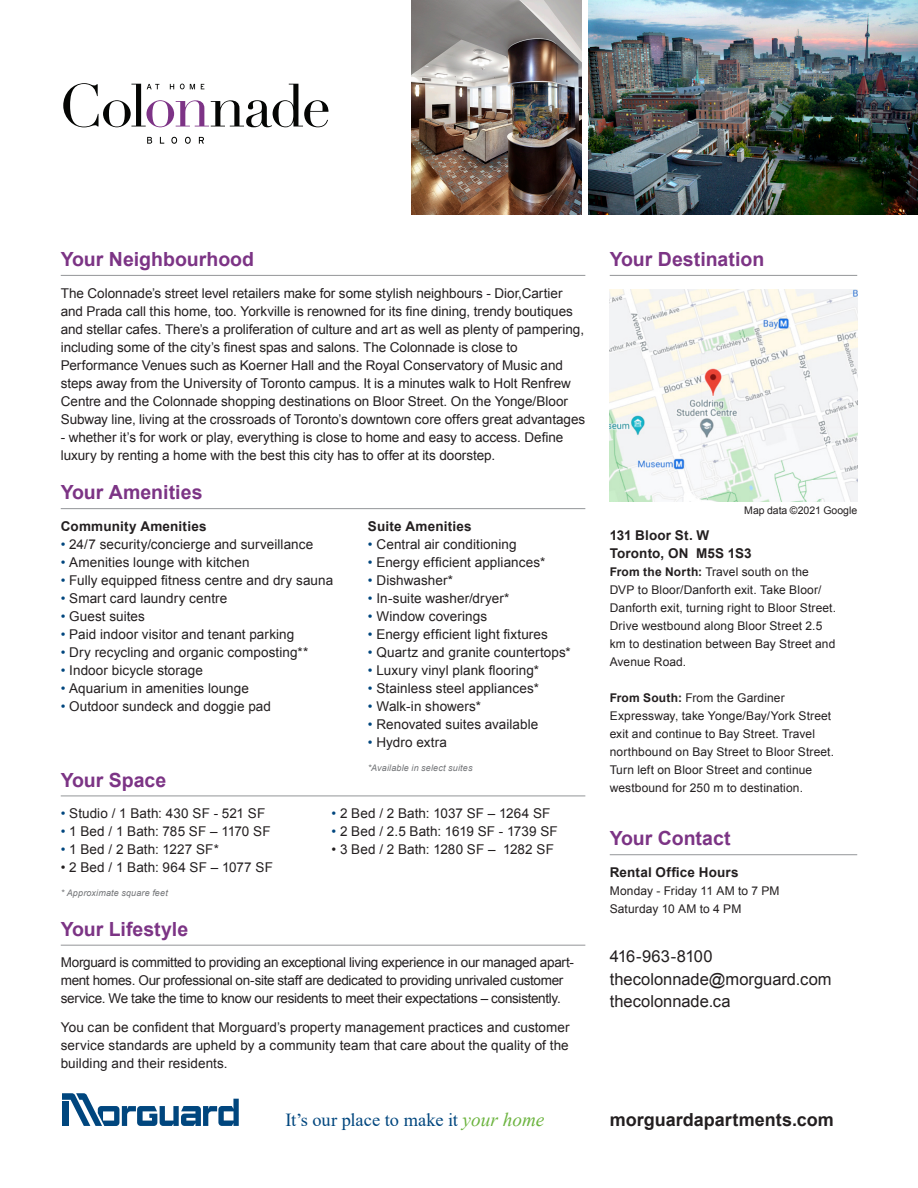
<style>
.page{position:relative;width:918px;height:1188px;background:#fff}
.page>*{position:absolute;margin:0;border:0;box-sizing:border-box;transform-origin:0 0}
.Subhead_L1{font:700 19.5px "Arial";color:#7c3485}
.t1{font:18.45px "Times New Roman";letter-spacing:-.005em;color:#00467e}
.t2{font:700 18px "Arial";color:#231f20}
.Contact_Info_Size{font:16.5px "Arial";color:#231f20}
.Contact_Info_Size-2{font:16.5px "Arial";letter-spacing:-.035em;color:#231f20}
.Body_Copy{font:13.5px/18px "Arial";color:#231f20}
.Body_Copy-2{font:13.5px/18px "Arial";letter-spacing:-.025em;color:#231f20}
.Subhead_L2{font:700 13.5px "Arial";letter-spacing:.01em;color:#231f20}
.Body_Copy-3{font:12px "Arial";letter-spacing:.01em;color:#231f20}
.t3{font:10.5px "Arial";color:#231f20}
.Body_Copy-4{font:italic 9px "Arial";letter-spacing:.02em;color:#727477}
.s1{color:#00467e}
.s2{font-weight:700}
.s3{font-style:italic;font-size:19.2px;color:#6cb43f}
</style>
<div class="page">
<svg style="left:62px;top:1093px;width:177px;height:33px"></svg>
<hr style="left:61px;top:275px;width:524px;height:1px;background:#939598">
<hr style="left:61px;top:508px;width:524px;height:1px;background:#939598">
<hr style="left:61px;top:796px;width:524px;height:1px;background:#939598">
<hr style="left:61px;top:945px;width:524px;height:1px;background:#939598">
<hr style="left:610px;top:854px;width:247px;height:1px;background:#939598">
<hr style="left:610px;top:275px;width:247px;height:1px;background:#939598">
<img style="left:588px;top:0;width:330px;height:215px">
<img style="left:610px;top:289px;width:247px;height:212px">
<svg style="left:147px;top:137px;width:5px;height:7px"></svg>
<svg style="left:160px;top:137px;width:4px;height:7px"></svg>
<svg style="left:171px;top:137px;width:6px;height:7px"></svg>
<svg style="left:185px;top:137px;width:6px;height:7px"></svg>
<svg style="left:199px;top:137px;width:5px;height:7px"></svg>
<svg style="left:63px;top:83px;width:265px;height:44px"></svg>
<img style="left:411px;top:0;width:171px;height:215px">
<p class="Subhead_L1" style="left:61px;top:246px;width:195px">Your Neighbourhood</p>
<p class="Body_Copy" style="left:61px;top:284px;width:526px">The Colonnade’s street level retailers make for some stylish neighbours - Dior,Cartier and Prada call this home, too. Yorkville is renowned for its fine dining, trendy boutiques and stellar cafes. There’s a proliferation of culture and art as well as plenty of pampering, including some of the city’s finest spas and salons. The Colonnade is close to Performance Venues such as Koerner Hall and the Royal Conservatory of Music and steps away from the University of Toronto campus. It is a minutes walk to Holt Renfrew Centre and the Colonnade shopping destinations on Bloor Street. On the Yonge/Bloor Subway line, living at the crossroads of Toronto’s downtown core offers great advantages</p>
<p class="Body_Copy" style="left:61px;top:428px;width:504px">- whether it’s for work or play, everything is close to home and easy to access. Define luxury by renting a home with the best this city has to offer at its doorstep.</p>
<p class="Subhead_L1" style="left:61px;top:479px;width:143px">Your Amenities</p>
<p class="Subhead_L2" style="left:61px;top:517px;width:147px">Community Amenities</p>
<p class="Body_Copy" style="left:61px;top:535px;width:254px"><span class="s1">•</span> 24/7 security/concierge and surveillance</p>
<p class="Body_Copy" style="left:61px;top:553px;width:190px"><span class="s1">•</span> Amenities lounge with kitchen</p>
<p class="Body_Copy" style="left:61px;top:571px;width:274px"><span class="s1">•</span> Fully equipped fitness centre and dry sauna</p>
<p class="Body_Copy" style="left:61px;top:589px;width:168px"><span class="s1">•</span> Smart card laundry centre</p>
<p class="Body_Copy" style="left:61px;top:607px;width:86px"><span class="s1">•</span> Guest suites</p>
<p class="Body_Copy" style="left:61px;top:625px;width:235px"><span class="s1">•</span> Paid indoor visitor and tenant parking</p>
<p class="Body_Copy" style="left:61px;top:643px;width:249px"><span class="s1">•</span> Dry recycling and organic composting**</p>
<p class="Body_Copy" style="left:61px;top:661px;width:144px"><span class="s1">•</span> Indoor bicycle storage</p>
<p class="Body_Copy" style="left:61px;top:679px;width:190px"><span class="s1">•</span> Aquarium in amenities lounge</p>
<p class="Body_Copy" style="left:61px;top:697px;width:212px"><span class="s1">•</span> Outdoor sundeck and doggie pad</p>
<p class="Subhead_L2" style="left:368px;top:517px;width:105px">Suite Amenities</p>
<p class="Body_Copy" style="left:368px;top:535px;width:150px"><span class="s1">•</span> Central air conditioning</p>
<p class="Body_Copy" style="left:368px;top:553px;width:179px"><span class="s1">•</span> Energy efficient appliances*</p>
<p class="Body_Copy" style="left:368px;top:571px;width:87px"><span class="s1">•</span> Dishwasher*</p>
<p class="Body_Copy" style="left:368px;top:589px;width:143px"><span class="s1">•</span> In-suite washer/dryer*</p>
<p class="Body_Copy" style="left:368px;top:607px;width:121px"><span class="s1">•</span> Window coverings</p>
<p class="Body_Copy" style="left:368px;top:625px;width:181px"><span class="s1">•</span> Energy efficient light fixtures</p>
<p class="Body_Copy" style="left:368px;top:643px;width:204px"><span class="s1">•</span> Quartz and granite countertops*</p>
<p class="Body_Copy" style="left:368px;top:661px;width:173px"><span class="s1">•</span> Luxury vinyl plank flooring*</p>
<p class="Body_Copy" style="left:368px;top:679px;width:173px"><span class="s1">•</span> Stainless steel appliances*</p>
<p class="Body_Copy" style="left:368px;top:697px;width:115px"><span class="s1">•</span> Walk-in showers*</p>
<p class="Body_Copy" style="left:368px;top:715px;width:172px"><span class="s1">•</span> Renovated suites available</p>
<p class="Body_Copy" style="left:368px;top:733px;width:80px"><span class="s1">•</span> Hydro extra</p>
<p class="Body_Copy-4" style="left:368px;top:762px;width:106px">*Available in select suites</p>
<p class="Body_Copy" style="left:332px;top:804px;width:220px"><span class="s1">•</span> 2 Bed / 2 Bath: 1037 SF – 1264 SF</p>
<p class="Body_Copy" style="left:332px;top:822px;width:228px"><span class="s1">•</span> 2 Bed / 2.5 Bath: 1619 SF - 1739 SF</p>
<p class="Body_Copy" style="left:332px;top:840px;width:224px">• 3 Bed / 2 Bath: 1280 SF – 1282 SF</p>
<p class="Subhead_L1" style="left:61px;top:767px;width:107px">Your Space</p>
<p class="Body_Copy" style="left:61px;top:804px;width:206px"><span class="s1">•</span> Studio / 1 Bath: 430 SF - 521 SF</p>
<p class="Body_Copy" style="left:61px;top:822px;width:211px"><span class="s1">•</span> 1 Bed / 1 Bath: 785 SF – 1170 SF</p>
<p class="Body_Copy" style="left:61px;top:840px;width:160px"><span class="s1">•</span> 1 Bed / 2 Bath: 1227 SF*</p>
<p class="Body_Copy" style="left:61px;top:858px;width:214px">• 2 Bed / 1 Bath: 964 SF – 1077 SF</p>
<p class="Body_Copy-4" style="left:61px;top:887px;width:109px">* Approximate square feet</p>
<p class="Subhead_L1" style="left:61px;top:916px;width:129px">Your Lifestyle</p>
<p class="Body_Copy-2" style="left:61px;top:954px;width:515px">Morguard is committed to providing an exceptional living experience in our managed apart&shy;ment homes. Our professional on-site staff are dedicated to providing unrivaled customer service. We take the time to know our residents to meet their expectations – consistently.</p>
<p class="Body_Copy" style="left:61px;top:1018px;width:510px;text-align:justify">You can be confident that Morguard’s property management practices and customer service standards are upheld by a community team that care about the quality of the building and their residents.</p>
<p class="Subhead_L1" style="left:610px;top:246px;width:156px">Your Destination</p>
<p class="t3" style="left:744px;top:503px;width:114px">Map data ©2021 Google</p>
<p class="Subhead_L2" style="left:610px;top:526px;width:101px">131 Bloor St. W</p>
<p class="Subhead_L2" style="left:610px;top:544px;width:143px">Toronto, ON M5S 1S3</p>
<p class="Body_Copy-3" style="left:610px;top:564px;width:201px"><span class="s2">From the North:</span> Travel south on the</p>
<p class="Body_Copy-3" style="left:610px;top:582px;width:213px">DVP to Bloor/Danforth exit. Take Bloor/</p>
<p class="Body_Copy-3" style="left:610px;top:600px;width:228px">Danforth exit, turning right to Bloor Street.</p>
<p class="Body_Copy-3" style="left:610px;top:618px;width:214px">Drive westbound along Bloor Street 2.5</p>
<p class="Body_Copy-3" style="left:610px;top:636px;width:227px">km to destination between Bay Street and</p>
<p class="Body_Copy-3" style="left:610px;top:654px;width:78px">Avenue Road.</p>
<p class="Body_Copy-3" style="left:610px;top:690px;width:177px"><span class="s2">From South:</span> From the Gardiner</p>
<p class="Body_Copy-3" style="left:610px;top:708px;width:223px">Expressway, take Yonge/Bay/York Street</p>
<p class="Body_Copy-3" style="left:610px;top:726px;width:207px">exit and continue to Bay Street. Travel</p>
<p class="Body_Copy-3" style="left:610px;top:744px;width:226px">northbound on Bay Street to Bloor Street.</p>
<p class="Body_Copy-3" style="left:610px;top:762px;width:204px">Turn left on Bloor Street and continue</p>
<p class="Body_Copy-3" style="left:610px;top:780px;width:195px">westbound for 250 m to destination.</p>
<p class="Subhead_L1" style="left:610px;top:826px;width:122px">Your Contact</p>
<p class="Subhead_L2" style="left:610px;top:863px;width:130px">Rental Office Hours</p>
<p class="Body_Copy-3" style="left:610px;top:883px;width:171px">Monday - Friday 11 AM to 7 PM</p>
<p class="Body_Copy-3" style="left:610px;top:901px;width:133px">Saturday 10 AM to 4 PM</p>
<p class="Contact_Info_Size-2" style="left:610px;top:946px;width:104px">416-963-8100</p>
<p class="Contact_Info_Size" style="left:610px;top:968px;width:223px">thecolonnade@morguard.com</p>
<p class="Contact_Info_Size" style="left:610px;top:991px;width:122px">thecolonnade.ca</p>
<p class="t1" style="left:285px;top:1107px;width:260px">It’s our place to make it <span class="s3">your home</span></p>
<p class="t2" style="left:610px;top:1108px;width:226px">morguardapartments.com</p>
</div>
